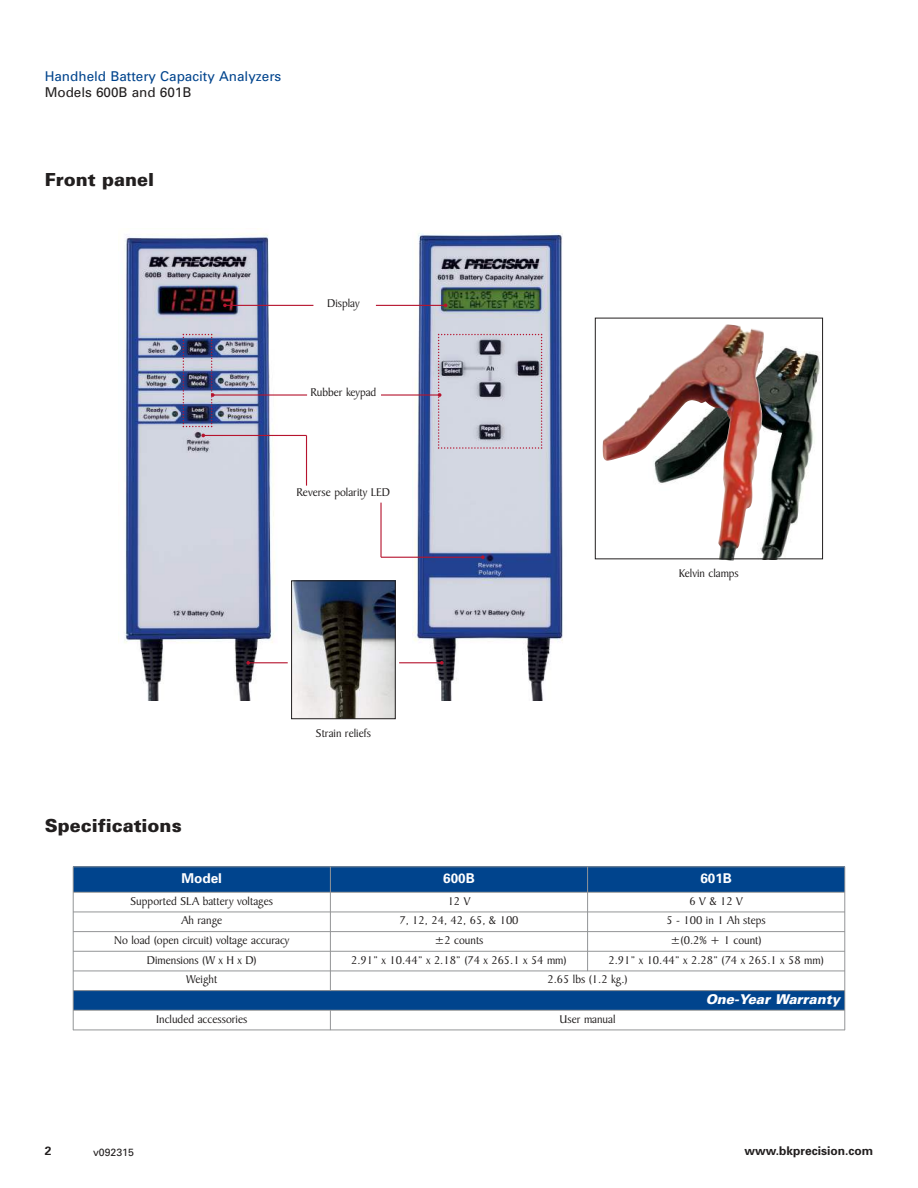
<style>
.page{position:relative;width:918px;height:1188px;background:#fff}
.page>*{position:absolute;margin:0;border:0;box-sizing:border-box;transform-origin:0 0}
.t1{font:900 18px "Univers";color:#221f1f}
.t2{font:13.5px "Univers";color:#00448d}
.t3{font:13.5px "Univers";color:#221f1f}
.t4{font:italic 900 13.5px "Univers";color:#fff}
.t5{font:700 13.5px "Univers";color:#fff}
.t6{font:12px "Baker Signet BT";color:#221f1f}
.t7{font:700 12px "Univers";color:#221f1f}
.t8{font:10.5px "Univers";color:#221f1f}
</style>
<div class="page">
<img style="left:124px;top:234px;width:154px;height:466px">
<img style="left:412px;top:231px;width:151px;height:469px">
<img style="left:293px;top:582px;width:101px;height:135px">
<div style="left:291px;top:580px;width:105px;height:139px;border:1px solid #221f1f"></div>
<img style="left:764px;top:347px;width:56px;height:210px">
<img style="left:603px;top:324px;width:161px;height:237px">
<div style="left:73px;top:867px;width:257px;height:25px;background:#00448d"></div>
<div style="left:330px;top:867px;width:258px;height:25px;background:#00448d"></div>
<div style="left:588px;top:867px;width:257px;height:25px;background:#00448d"></div>
<div style="left:73px;top:991px;width:772px;height:19px;background:#00448d"></div>
<hr style="left:73px;top:867px;width:1px;height:163px;background:#939597">
<hr style="left:330px;top:867px;width:1px;height:124px;background:#939597">
<svg style="left:330px;top:1011px;width:1px;height:19px"></svg>
<hr style="left:587px;top:867px;width:1px;height:104px;background:#939597">
<hr style="left:845px;top:867px;width:1px;height:163px;background:#939597">
<hr style="left:73px;top:867px;width:772px;height:1px;background:#939597">
<hr style="left:73px;top:892px;width:772px;height:1px;background:#939597">
<hr style="left:73px;top:912px;width:772px;height:1px;background:#939597">
<hr style="left:73px;top:931px;width:772px;height:1px;background:#939597">
<hr style="left:73px;top:951px;width:772px;height:1px;background:#939597">
<hr style="left:73px;top:971px;width:772px;height:1px;background:#939597">
<hr style="left:73px;top:990px;width:772px;height:1px;background:#939597">
<hr style="left:73px;top:1010px;width:772px;height:1px;background:#939597">
<hr style="left:73px;top:1030px;width:772px;height:1px;background:#939597">
<hr style="left:225px;top:305px;width:88px;height:1px;background:#b6142e">
<hr style="left:376px;top:305px;width:70px;height:1px;background:#b6142e">
<hr style="left:213px;top:394px;width:94px;height:2px;background:#b6142e">
<hr style="left:381px;top:394px;width:59px;height:2px;background:#b6142e">
<hr style="left:203px;top:435px;width:104px;height:1px;background:#b6142e">
<hr style="left:381px;top:557px;width:102px;height:1px;background:#b6142e">
<svg style="left:481px;top:555px;width:4px;height:4px"></svg>
<hr style="left:248px;top:662px;width:40px;height:1px;background:#b6142e">
<svg style="left:246px;top:661px;width:4px;height:4px"></svg>
<hr style="left:399px;top:662px;width:43px;height:1px;background:#b6142e">
<svg style="left:440px;top:661px;width:4px;height:4px"></svg>
<svg style="left:183px;top:334px;width:32px;height:93px;background:#6a6d8e"></svg>
<svg style="left:438px;top:334px;width:104px;height:115px;background:#bdbec9"></svg>
<hr style="left:306px;top:436px;width:1px;height:50px;background:#b6142e">
<hr style="left:380px;top:503px;width:2px;height:54px;background:#b6142e">
<div style="left:595px;top:318px;width:228px;height:241px;border:1px solid #221f1f"></div>
<p class="t2" style="left:45px;top:71px;width:238px">Handheld Battery Capacity Analyzers</p>
<p class="t3" style="left:45px;top:87px;width:148px">Models 600B and 601B</p>
<h1 class="t1" style="left:45px;top:172px;width:111px">Front panel</h1>
<h1 class="t1" style="left:45px;top:819px;width:138px">Specifications</h1>
<p class="t6" style="left:327px;top:298px;width:34px">Display</p>
<p class="t6" style="left:310px;top:388px;width:67px">Rubber keypad</p>
<p class="t6" style="left:297px;top:487px;width:95px">Reverse polarity LED</p>
<p class="t6" style="left:316px;top:729px;width:57px">Strain reliefs</p>
<p class="t6" style="left:679px;top:569px;width:61px">Kelvin clamps</p>
<p class="t5" style="left:182px;top:873px;width:42px">Model</p>
<p class="t5" style="left:443px;top:873px;width:33px">600B</p>
<p class="t5" style="left:700px;top:873px;width:33px">601B</p>
<p class="t6" style="left:131px;top:896px;width:144px">Supported SLA battery voltages</p>
<p class="t6" style="left:448px;top:896px;width:24px">12 V</p>
<p class="t6" style="left:690px;top:896px;width:55px">6 V &amp; 12 V</p>
<p class="t6" style="left:181px;top:916px;width:42px">Ah range</p>
<p class="t6" style="left:399px;top:916px;width:121px">7, 12, 24, 42, 65, &amp; 100</p>
<p class="t6" style="left:666px;top:916px;width:101px">5 - 100 in 1 Ah steps</p>
<p class="t6" style="left:114px;top:936px;width:177px">No load (open circuit) voltage accuracy</p>
<p class="t6" style="left:434px;top:936px;width:51px">±2 counts</p>
<p class="t6" style="left:671px;top:936px;width:93px">±(0.2% + 1 count)</p>
<p class="t6" style="left:147px;top:955px;width:111px">Dimensions (W x H x D)</p>
<p class="t6" style="left:351px;top:955px;width:217px">2.91” x 10.44” x 2.18” (74 x 265.1 x 54 mm)</p>
<p class="t6" style="left:608px;top:955px;width:217px">2.91” x 10.44” x 2.28” (74 x 265.1 x 58 mm)</p>
<p class="t6" style="left:186px;top:975px;width:32px">Weight</p>
<p class="t6" style="left:547px;top:975px;width:82px">2.65 lbs (1.2 kg.)</p>
<p class="t4" style="left:706px;top:994px;width:136px">One-Year Warranty</p>
<p class="t6" style="left:156px;top:1014px;width:93px">Included accessories</p>
<p class="t6" style="left:560px;top:1014px;width:58px">User manual</p>
<p class="t7" style="left:45px;top:1146px;width:8px">2</p>
<p class="t7" style="left:745px;top:1146px;width:130px">www.bkprecision.com</p>
<p class="t8" style="left:93px;top:1148px;width:42px">v092315</p>
</div>
